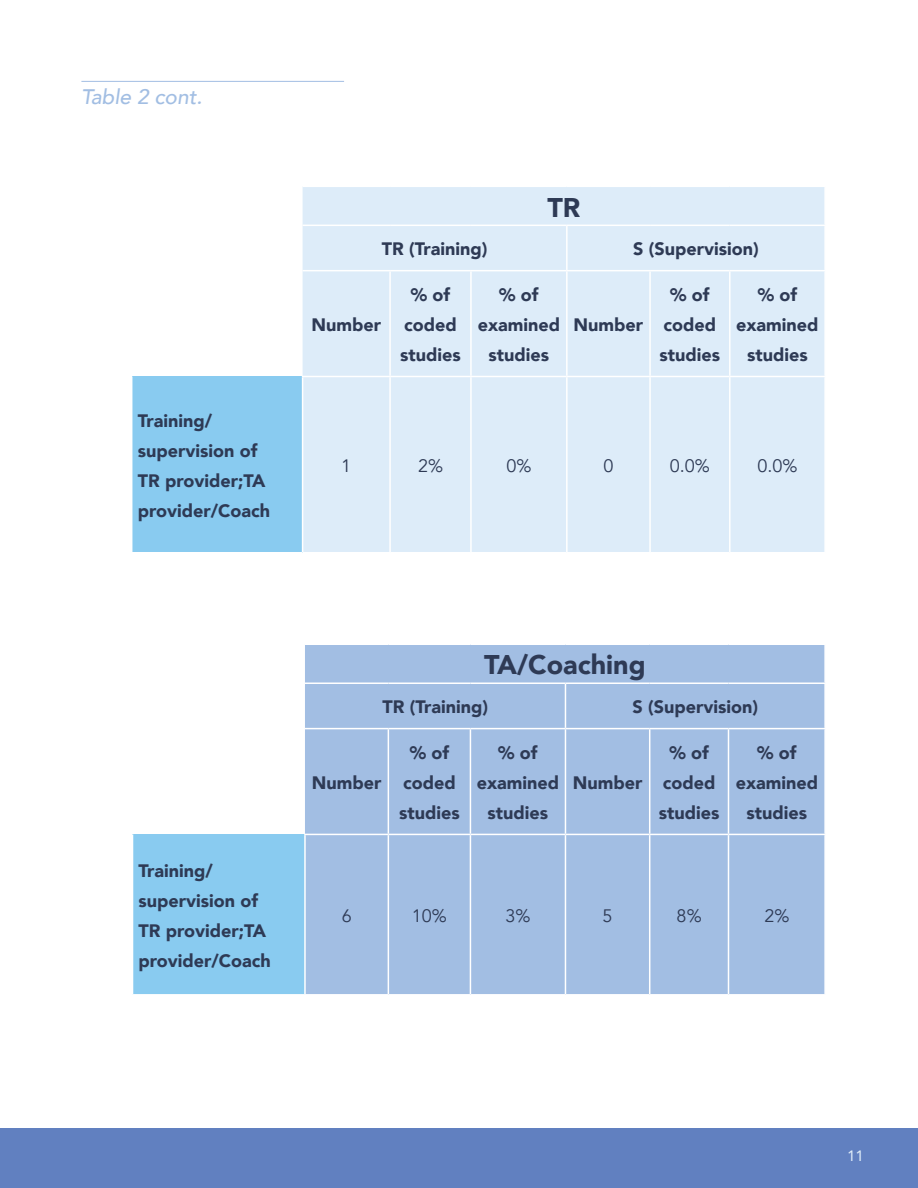
<style>
.page{position:relative;width:918px;height:1188px;background:#fff}
.page>*{position:absolute;margin:0;border:0;box-sizing:border-box;transform-origin:0 0}
.t1{font:900 27px "Avenir";color:#2e3a55}
.t2{font:italic 500 21px "Avenir";color:#a2bee3}
.t3{font:900 18px/30px "Avenir";color:#2e3a55;text-align:center}
.t4{font:18px "Avenir";color:#2e3a55}
.t5{font:15px "Avenir";color:#e0edf9}
</style>
<div class="page">
<div style="left:0;top:1128px;width:918px;height:60px;background:#6180c0"></div>
<div style="left:303px;top:187px;width:521px;height:365px;background:#ddecf9"></div>
<div style="left:132px;top:376px;width:171px;height:177px;background:#89cbf0"></div>
<hr style="left:303px;top:225px;width:87px;height:1px;background:#fff">
<hr style="left:390px;top:225px;width:81px;height:1px;background:#fff">
<hr style="left:471px;top:225px;width:96px;height:1px;background:#fff">
<hr style="left:567px;top:225px;width:83px;height:1px;background:#fff">
<hr style="left:566px;top:226px;width:2px;height:44px;background:#fff">
<hr style="left:650px;top:225px;width:80px;height:1px;background:#fff">
<hr style="left:730px;top:225px;width:96px;height:1px;background:#fff">
<hr style="left:303px;top:270px;width:87px;height:1px;background:#fff">
<hr style="left:390px;top:270px;width:81px;height:1px;background:#fff">
<hr style="left:389px;top:271px;width:2px;height:105px;background:#fff">
<hr style="left:471px;top:270px;width:96px;height:1px;background:#fff">
<hr style="left:470px;top:271px;width:2px;height:105px;background:#fff">
<hr style="left:567px;top:270px;width:83px;height:1px;background:#fff">
<hr style="left:566px;top:271px;width:2px;height:105px;background:#fff">
<hr style="left:650px;top:270px;width:80px;height:1px;background:#fff">
<hr style="left:649px;top:271px;width:2px;height:105px;background:#fff">
<hr style="left:730px;top:270px;width:96px;height:1px;background:#fff">
<hr style="left:729px;top:271px;width:2px;height:105px;background:#fff">
<hr style="left:302px;top:376px;width:88px;height:1px;background:#fff">
<hr style="left:302px;top:377px;width:1px;height:175px;background:#fff">
<hr style="left:390px;top:376px;width:81px;height:1px;background:#fff">
<hr style="left:389px;top:377px;width:2px;height:175px;background:#fff">
<hr style="left:471px;top:376px;width:96px;height:1px;background:#fff">
<hr style="left:470px;top:377px;width:2px;height:175px;background:#fff">
<hr style="left:567px;top:376px;width:83px;height:1px;background:#fff">
<hr style="left:566px;top:377px;width:2px;height:175px;background:#fff">
<hr style="left:650px;top:376px;width:80px;height:1px;background:#fff">
<hr style="left:649px;top:377px;width:2px;height:175px;background:#fff">
<hr style="left:730px;top:376px;width:96px;height:1px;background:#fff">
<hr style="left:729px;top:377px;width:2px;height:175px;background:#fff">
<hr style="left:131px;top:552px;width:172px;height:2px;background:#fff">
<div style="left:305px;top:645px;width:519px;height:349px;background:#a2bee3"></div>
<div style="left:133px;top:834px;width:172px;height:161px;background:#89cbf0"></div>
<hr style="left:305px;top:682px;width:83px;height:2px;background:#fff">
<hr style="left:388px;top:682px;width:82px;height:2px;background:#fff">
<hr style="left:470px;top:682px;width:95px;height:2px;background:#fff">
<hr style="left:565px;top:682px;width:85px;height:2px;background:#fff">
<hr style="left:565px;top:684px;width:1px;height:44px;background:#fff">
<hr style="left:650px;top:682px;width:78px;height:2px;background:#fff">
<hr style="left:728px;top:682px;width:98px;height:2px;background:#fff">
<hr style="left:305px;top:728px;width:83px;height:1px;background:#fff">
<hr style="left:388px;top:728px;width:82px;height:1px;background:#fff">
<hr style="left:388px;top:729px;width:1px;height:105px;background:#fff">
<hr style="left:470px;top:728px;width:95px;height:1px;background:#fff">
<hr style="left:470px;top:729px;width:1px;height:105px;background:#fff">
<hr style="left:565px;top:728px;width:85px;height:1px;background:#fff">
<hr style="left:565px;top:729px;width:1px;height:105px;background:#fff">
<hr style="left:650px;top:728px;width:78px;height:1px;background:#fff">
<hr style="left:649px;top:729px;width:1px;height:105px;background:#fff">
<hr style="left:728px;top:728px;width:98px;height:1px;background:#fff">
<hr style="left:728px;top:729px;width:1px;height:105px;background:#fff">
<hr style="left:304px;top:834px;width:84px;height:1px;background:#fff">
<hr style="left:304px;top:835px;width:2px;height:159px;background:#fff">
<hr style="left:388px;top:834px;width:82px;height:1px;background:#fff">
<hr style="left:388px;top:835px;width:1px;height:159px;background:#fff">
<hr style="left:470px;top:834px;width:95px;height:1px;background:#fff">
<hr style="left:470px;top:835px;width:1px;height:159px;background:#fff">
<hr style="left:565px;top:834px;width:85px;height:1px;background:#fff">
<hr style="left:565px;top:835px;width:1px;height:159px;background:#fff">
<hr style="left:650px;top:834px;width:78px;height:1px;background:#fff">
<hr style="left:649px;top:835px;width:1px;height:159px;background:#fff">
<hr style="left:728px;top:834px;width:98px;height:1px;background:#fff">
<hr style="left:728px;top:835px;width:1px;height:159px;background:#fff">
<hr style="left:132px;top:994px;width:173px;height:2px;background:#fff">
<hr style="left:81px;top:81px;width:263px;height:1px;background:#a2bee3">
<p class="t2" style="left:81px;top:84px;width:123px">Table 2 cont.</p>
<p class="t3" style="left:138px;top:405px;width:134px;text-align:left">Training/ supervision of<br>TR provider;TA provider/Coach</p>
<h1 class="t1" style="left:547px;top:184px;width:34px">TR</h1>
<p class="t3" style="left:382px;top:233px;width:107px">TR (Training)</p>
<p class="t3" style="left:633px;top:233px;width:127px">S (Supervision)</p>
<p class="t3" style="left:311px;top:309px;width:71px">Number</p>
<p class="t3" style="left:400px;top:279px;width:62px">% of coded studies</p>
<p class="t3" style="left:478px;top:279px;width:84px">% of examined studies</p>
<p class="t3" style="left:574px;top:309px;width:71px">Number</p>
<p class="t3" style="left:660px;top:279px;width:62px">% of coded studies</p>
<p class="t3" style="left:736px;top:279px;width:84px">% of examined studies</p>
<p class="t4" style="left:341px;top:455px;width:12px">1</p>
<p class="t4" style="left:418px;top:455px;width:27px">2%</p>
<p class="t4" style="left:506px;top:455px;width:27px">0%</p>
<p class="t4" style="left:603px;top:455px;width:12px">0</p>
<p class="t4" style="left:670px;top:455px;width:42px">0.0%</p>
<p class="t4" style="left:757px;top:455px;width:42px">0.0%</p>
<p class="t3" style="left:139px;top:855px;width:134px;text-align:left">Training/ supervision of<br>TR provider;TA provider/Coach</p>
<h1 class="t1" style="left:484px;top:642px;width:163px">TA/Coaching</h1>
<p class="t3" style="left:382px;top:691px;width:107px">TR (Training)</p>
<p class="t3" style="left:632px;top:691px;width:127px">S (Supervision)</p>
<p class="t3" style="left:312px;top:767px;width:71px">Number</p>
<p class="t3" style="left:399px;top:737px;width:62px">% of coded studies</p>
<p class="t3" style="left:477px;top:737px;width:84px">% of examined studies</p>
<p class="t3" style="left:573px;top:767px;width:71px">Number</p>
<p class="t3" style="left:659px;top:737px;width:62px">% of coded studies</p>
<p class="t3" style="left:736px;top:737px;width:84px">% of examined studies</p>
<p class="t4" style="left:342px;top:905px;width:12px">6</p>
<p class="t4" style="left:412px;top:905px;width:37px">10%</p>
<p class="t4" style="left:506px;top:905px;width:27px">3%</p>
<p class="t4" style="left:603px;top:905px;width:12px">5</p>
<p class="t4" style="left:677px;top:905px;width:27px">8%</p>
<p class="t4" style="left:764px;top:905px;width:27px">2%</p>
<p class="t5" style="left:847px;top:1144px;width:18px">11</p>
</div>
